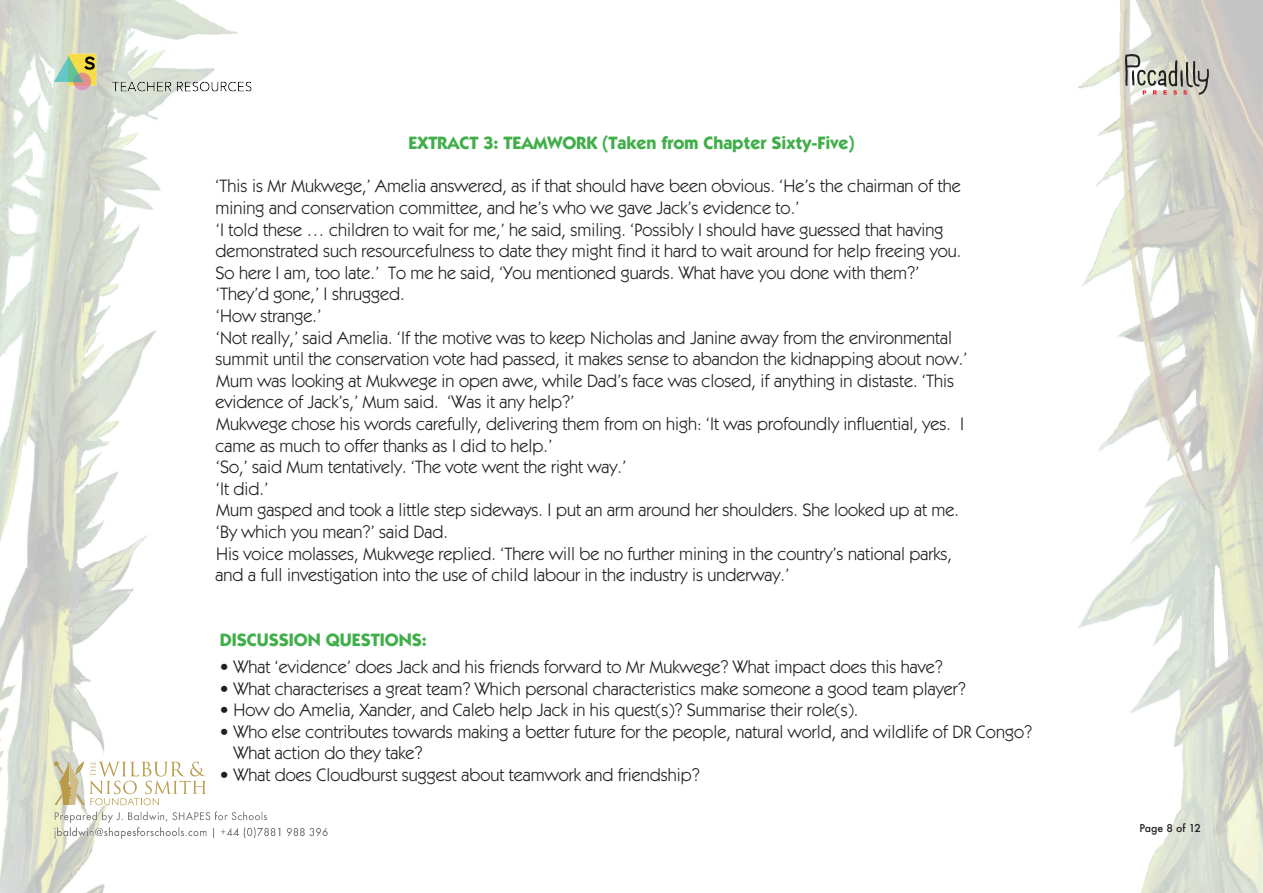
<style>
.page{position:relative;width:1263px;height:893px;background:#fff}
.page>*{position:absolute;margin:0;border:0;box-sizing:border-box;transform-origin:0 0}
.t1{font:18px/21.6px "Itc Kabel";color:#231f20}
.t2{font:700 18px "Itc Kabel";color:#40ae49}
.t3{font:500 10.5px "Futura";color:#231f20}
</style>
<div class="page">
<img style="left:1078px;top:0;width:185px;height:893px">
<img style="left:0;top:0;width:244px;height:893px">
<img style="left:54px;top:812px;width:273px;height:27px">
<svg style="left:1125px;top:54px;width:84px;height:41px"></svg>
<svg style="left:54px;top:761px;width:152px;height:44px"></svg>
<img style="left:39px;top:45px;width:213px;height:54px">
<p class="t2" style="left:408px;top:132px;width:448px">EXTRACT 3: TEAMWORK (Taken from Chapter Sixty-Five)</p>
<p class="t1" style="left:216px;top:175px;width:746px">‘This is Mr Mukwege,’ Amelia answered, as if that should have been obvious. ‘He’s the chairman of the mining and conservation committee, and he’s who we gave Jack’s evidence to.’</p>
<p class="t1" style="left:216px;top:219px;width:747px">‘I told these … children to wait for me,’ he said, smiling. ‘Possibly I should have guessed that having demonstrated such resourcefulness to date they might find it hard to wait around for help freeing you.<br>So here I am, too late.’ To me he said, ‘You mentioned guards. What have you done with them?’</p>
<p class="t1" style="left:216px;top:283px;width:190px">‘They’d gone,’ I shrugged.</p>
<p class="t1" style="left:216px;top:305px;width:107px">‘How strange.’</p>
<p class="t1" style="left:216px;top:327px;width:753px">‘Not really,’ said Amelia. ‘If the motive was to keep Nicholas and Janine away from the environmental summit until the conservation vote had passed, it makes sense to abandon the kidnapping about now.’</p>
<p class="t1" style="left:216px;top:370px;width:740px">Mum was looking at Mukwege in open awe, while Dad’s face was closed, if anything in distaste. ‘This evidence of Jack’s,’ Mum said. ‘Was it any help?’</p>
<p class="t1" style="left:216px;top:413px;width:750px">Mukwege chose his words carefully, delivering them from on high: ‘It was profoundly influential, yes. I came as much to offer thanks as I did to help.’</p>
<p class="t1" style="left:216px;top:456px;width:411px">‘So,’ said Mum tentatively. ‘The vote went the right way.’</p>
<p class="t1" style="left:216px;top:478px;width:53px">‘It did.’</p>
<p class="t1" style="left:216px;top:499px;width:745px">Mum gasped and took a little step sideways. I put an arm around her shoulders. She looked up at me.</p>
<p class="t1" style="left:216px;top:521px;width:233px">‘By which you mean?’ said Dad.</p>
<p class="t1" style="left:216px;top:543px;width:738px">His voice molasses, Mukwege replied. ‘There will be no further mining in the country’s national parks, and a full investigation into the use of child labour in the industry is underway.’</p>
<p class="t2" style="left:220px;top:629px;width:209px">DISCUSSION QUESTIONS:</p>
<p class="t1" style="left:220px;top:656px;width:724px">• What ‘evidence’ does Jack and his friends forward to Mr Mukwege? What impact does this have?</p>
<p class="t1" style="left:220px;top:678px;width:747px">• What characterises a great team? Which personal characteristics make someone a good team player?</p>
<p class="t1" style="left:220px;top:699px;width:640px">• How do Amelia, Xander, and Caleb help Jack in his quest(s)? Summarise their role(s).</p>
<p class="t1" style="left:220px;top:721px;width:814px">• Who else contributes towards making a better future for the people, natural world, and wildlife of DR Congo?</p>
<p class="t1" style="left:233px;top:742px;width:190px">What action do they take?</p>
<p class="t1" style="left:220px;top:764px;width:482px">• What does Cloudburst suggest about teamwork and friendship?</p>
<p class="t3" style="left:1139px;top:821px;width:63px">Page 8 of 12</p>
</div>
